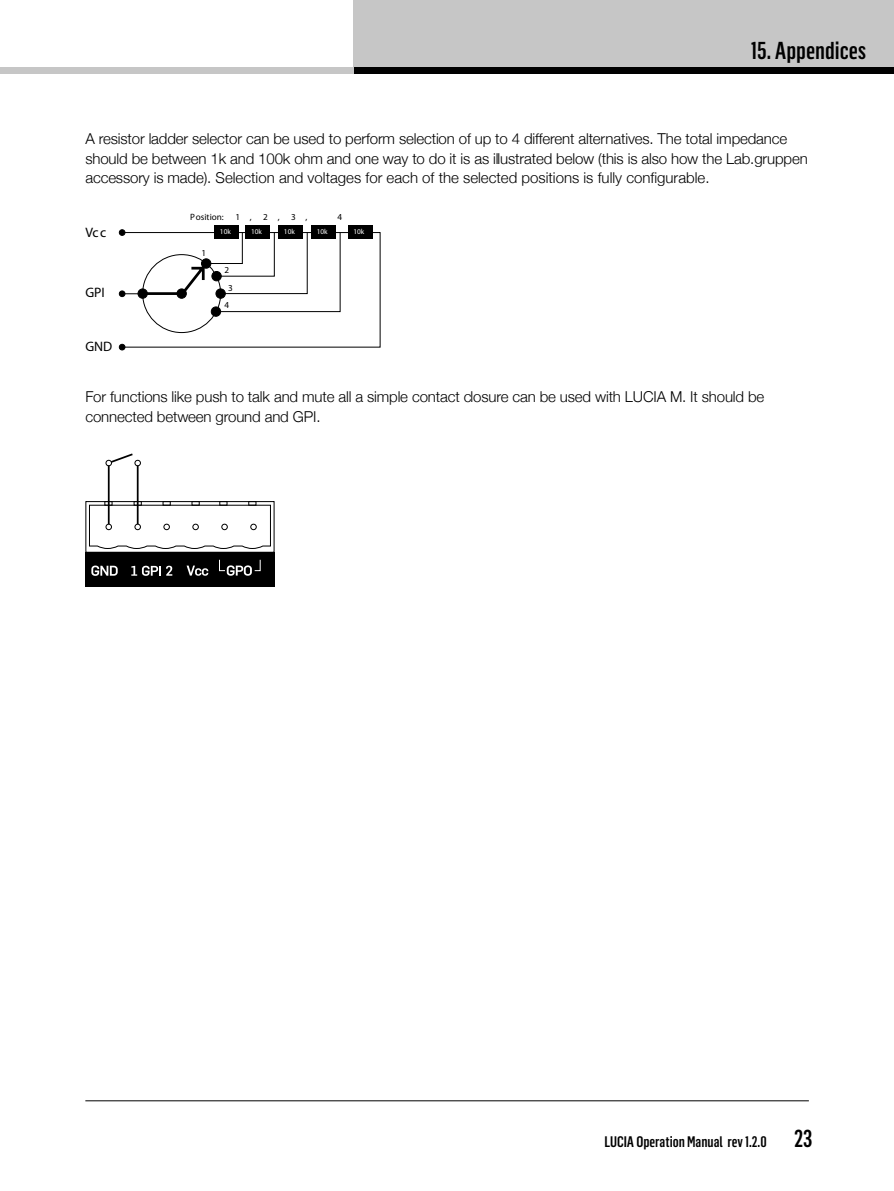
<style>
.page{position:relative;width:894px;height:1191px;background:#fff}
.page>*{position:absolute;margin:0;border:0;box-sizing:border-box;transform-origin:0 0}
.t1{font:500 24px "Flama Condensed";color:#000}
.t2{font:300 15px/19.5px "Helvetica Neue";letter-spacing:-.01em;color:#000}
.t3{font:500 15px "Flama Condensed";color:#000}
.t4{font:500 13.65px "Flama";color:#000}
.t5{font:500 9.15px/17.5px "Flama";color:#000;text-align:center}
.t6{font:500 7.35px "Flama";color:#fff}
.s1{font-size:24px}
</style>
<div class="page">
<div style="left:353px;top:0;width:540px;height:70px;background:#c6c6c6"></div>
<div style="left:353px;top:67px;width:540px;height:6px;background:#000"></div>
<hr style="left:85px;top:1100px;width:723px;height:1px;background:#000">
<div style="left:0;top:67px;width:353px;height:6px;background:#c6c6c6"></div>
<div style="left:119px;top:229px;width:6px;height:7px;border:1px solid #000;border-radius:50%"></div>
<svg style="left:119px;top:230px;width:261px;height:120px"></svg>
<div style="left:245px;top:226px;width:25px;height:13px;background:#000"></div>
<div style="left:214px;top:226px;width:25px;height:13px;background:#000"></div>
<div style="left:278px;top:226px;width:25px;height:13px;background:#000"></div>
<div style="left:311px;top:226px;width:25px;height:13px;background:#000"></div>
<div style="left:347px;top:226px;width:25px;height:13px;background:#000"></div>
<div style="left:85px;top:552px;width:189px;height:34px;background:#000"></div>
<svg style="left:85px;top:453px;width:189px;height:122px"></svg>
<p class="t1" style="left:750px;top:35px;width:117px">15. Appendices</p>
<p class="t2" style="left:85px;top:128px;width:723px">A resistor ladder selector can be used to perform selection of up to 4 different alternatives. The total impedance should be between 1k and 100k ohm and one way to do it is as ilustrated below (this is also how the Lab.gruppen accessory is made). Selection and voltages for each of the selected positions is fully configurable.</p>
<p class="t4" style="left:85px;top:224px;width:22px">Vcc</p>
<p class="t4" style="left:85px;top:283px;width:21px">GPI</p>
<p class="t4" style="left:85px;top:338px;width:28px">GND</p>
<p class="t5" style="left:190px;top:207px;width:35px">Position:</p>
<p class="t5" style="left:235px;top:207px;width:18px">1 ,</p>
<p class="t5" style="left:263px;top:207px;width:18px">2 ,</p>
<p class="t5" style="left:291px;top:207px;width:18px">3 ,</p>
<p class="t5" style="left:337px;top:207px;width:6px">4</p>
<p class="t5" style="left:201px;top:244px;width:6px">1</p>
<p class="t5" style="left:224px;top:261px;width:10px">2<br>3<br>4</p>
<p class="t6" style="left:220px;top:227px;width:12px">10k</p>
<p class="t6" style="left:251px;top:227px;width:12px">10k</p>
<p class="t6" style="left:284px;top:227px;width:12px">10k</p>
<p class="t6" style="left:317px;top:227px;width:12px">10k</p>
<p class="t6" style="left:353px;top:227px;width:12px">10k</p>
<p class="t2" style="left:85px;top:386px;width:680px">For functions like push to talk and mute all a simple contact closure can be used with LUCIA M. It should be connected between ground and GPI.</p>
<p class="t3" style="left:604px;top:1132px;width:209px">LUCIA Operation Manual rev 1.2.0 <span class="s1">23</span></p>
</div>
